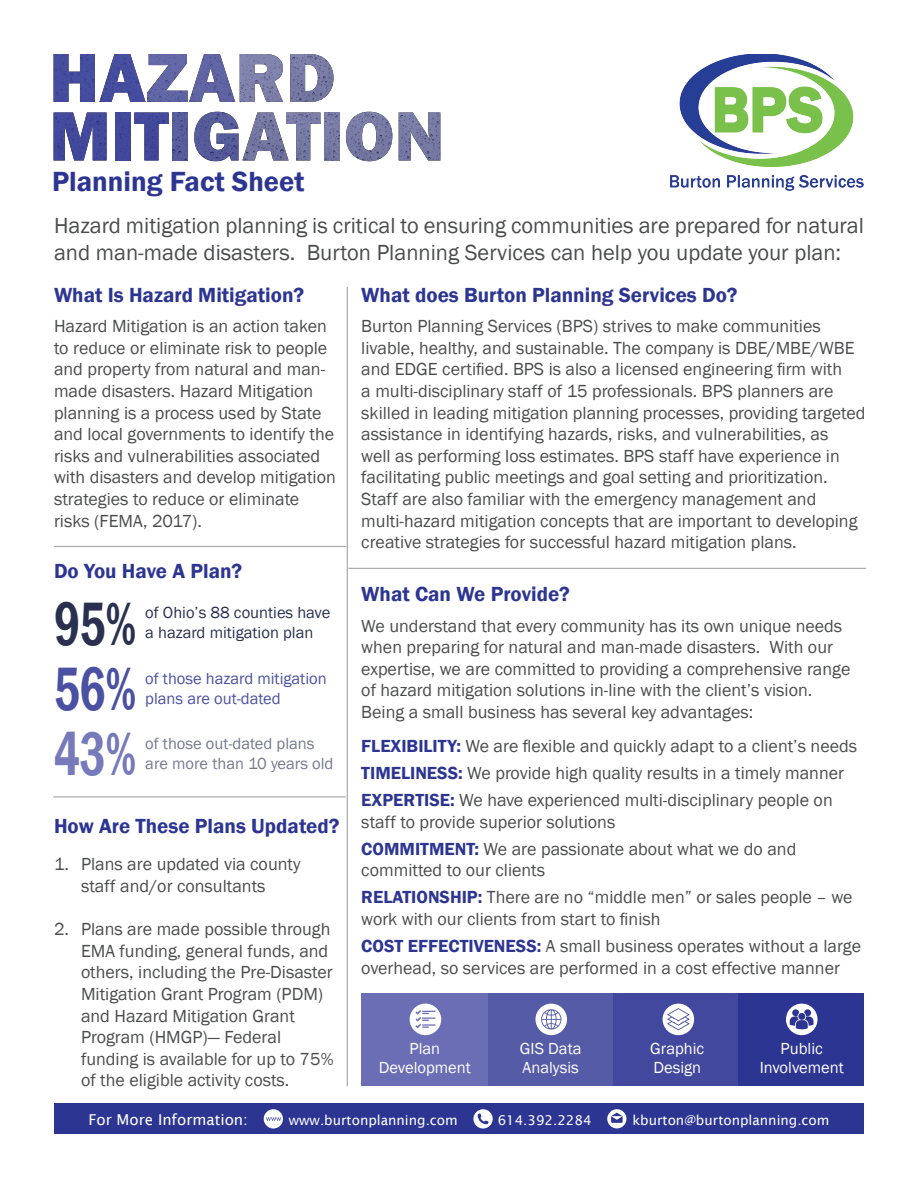
<style>
.page{position:relative;width:918px;height:1188px;background:#fff}
.page>*{position:absolute;margin:0;border:0;box-sizing:border-box;transform-origin:0 0}
.t1{font:600 63px "Franklin Gothic";color:#2a304f;scale:.7 1}
.t2{font:600 63px "Franklin Gothic";color:#4b51a2;scale:.7 1}
.t3{font:600 63px "Franklin Gothic";color:#7679ba;scale:.7 1}
.t4{font:600 28.5px "Franklin Gothic";color:#2d3593}
.t5{font:22.5px/27px "Franklin Gothic";color:#4b4c4d}
.t6{font:600 21px "Franklin Gothic";color:#2d3593}
.t7{font:18px/21.6px "Franklin Gothic";color:#4b4c4d}
.t8{font:16.5px/19.8px "Franklin Gothic";color:#fff;text-align:center}
.t9{font:16.5px/19.8px "Franklin Gothic";color:#2a304f}
.t10{font:16.5px "Franklin Gothic";color:#76798e}
.t11{font:16.5px "Franklin Gothic";color:#4b51a2}
.t12{font:15px "Lucida Sans";color:#fff}
.t13{font:13.5px "Lucida Sans";color:#fff}
.s1{font-weight:600;color:#2d3593}
</style>
<div class="page">
<svg style="left:54px;top:54px;width:186px;height:48px"></svg>
<img style="left:240px;top:54px;width:43px;height:48px">
<img style="left:290px;top:54px;width:44px;height:48px">
<img style="left:54px;top:112px;width:53px;height:48px">
<img style="left:115px;top:112px;width:15px;height:48px">
<img style="left:134px;top:112px;width:35px;height:48px">
<img style="left:173px;top:112px;width:15px;height:48px">
<svg style="left:194px;top:112px;width:117px;height:49px"></svg>
<img style="left:286px;top:112px;width:34px;height:48px">
<img style="left:325px;top:112px;width:15px;height:48px">
<img style="left:346px;top:112px;width:46px;height:49px">
<img style="left:399px;top:112px;width:41px;height:48px">
<hr style="left:347px;top:287px;width:1px;height:799px;background:#a8a9ad">
<hr style="left:54px;top:546px;width:292px;height:1px;background:#a8a9ad">
<hr style="left:53px;top:796px;width:293px;height:2px;background:#a8a9ad">
<img style="left:670px;top:54px;width:194px;height:137px">
<div style="left:54px;top:1104px;width:810px;height:30px;background:#2d3593"></div>
<svg style="left:473px;top:1109px;width:20px;height:20px"></svg>
<svg style="left:264px;top:1109px;width:19px;height:20px"></svg>
<svg style="left:607px;top:1109px;width:19px;height:19px"></svg>
<hr style="left:348px;top:568px;width:518px;height:1px;background:#a8a9ad">
<div style="left:362px;top:994px;width:126px;height:92px;background:#6b6eb4"></div>
<div style="left:488px;top:994px;width:125px;height:92px;background:#565ba8"></div>
<div style="left:613px;top:994px;width:126px;height:92px;background:#42489e"></div>
<div style="left:739px;top:994px;width:125px;height:92px;background:#2d3593"></div>
<div style="left:786px;top:1004px;width:32px;height:31px;background:#fff;border-radius:50%"></div>
<svg style="left:790px;top:1009px;width:24px;height:20px"></svg>
<div style="left:410px;top:1004px;width:31px;height:31px;background:#fff;border-radius:50%"></div>
<svg style="left:415px;top:1010px;width:20px;height:18px"></svg>
<div style="left:535px;top:1004px;width:32px;height:31px;background:#fff;border-radius:50%"></div>
<svg style="left:541px;top:1009px;width:20px;height:21px"></svg>
<div style="left:663px;top:1004px;width:31px;height:31px;background:#fff;border-radius:50%"></div>
<svg style="left:667px;top:1008px;width:23px;height:22px"></svg>
<h2 class="t4" style="left:52px;top:164px;width:254px">Planning Fact Sheet</h2>
<p class="t5" style="left:54px;top:213px;width:812px">Hazard mitigation planning is critical to ensuring communities are prepared for natural and man-made disasters. Burton Planning Services can help you update your plan:</p>
<p class="t6" style="left:54px;top:282px;width:252px">What Is Hazard Mitigation?</p>
<p class="t6" style="left:361px;top:282px;width:378px">What does Burton Planning Services Do?</p>
<p class="t7" style="left:54px;top:316px;width:283px">Hazard Mitigation is an action taken to reduce or eliminate risk to people and property from natural and man&shy;made disasters. Hazard Mitigation planning is a process used by State and local governments to identify the risks and vulnerabilities associated with disasters and develop mitigation strategies to reduce or eliminate risks (FEMA, 2017).</p>
<p class="t7" style="left:361px;top:316px;width:506px">Burton Planning Services (BPS) strives to make communities livable, healthy, and sustainable. The company is DBE/MBE/WBE and EDGE certified. BPS is also a licensed engineering firm with<br>a multi-disciplinary staff of 15 professionals. BPS planners are skilled in leading mitigation planning processes, providing targeted assistance in identifying hazards, risks, and vulnerabilities, as<br>well as performing loss estimates. BPS staff have experience in facilitating public meetings and goal setting and prioritization.<br>Staff are also familiar with the emergency management and multi-hazard mitigation concepts that are important to developing creative strategies for successful hazard mitigation plans.</p>
<p class="t6" style="left:54px;top:558px;width:190px">Do You Have A Plan?</p>
<p class="t6" style="left:361px;top:581px;width:210px">What Can We Provide?</p>
<h1 class="t1" style="left:54px;top:585px;width:119px">95%</h1>
<p class="t9" style="left:145px;top:603px;width:187px">of Ohio’s 88 counties have a hazard mitigation plan</p>
<p class="t11" style="left:145px;top:668px;width:183px">of those hazard mitigation</p>
<p class="t7" style="left:361px;top:615px;width:491px">We understand that every community has its own unique needs when preparing for natural and man-made disasters. With our expertise, we are committed to providing a comprehensive range of hazard mitigation solutions in-line with the client’s vision.<br>Being a small business has several key advantages:</p>
<p class="t7" style="left:361px;top:733px;width:497px;line-height:27px"><span class="s1">FLEXIBILITY:</span> We are flexible and quickly adapt to a client’s needs<br><span class="s1">TIMELINESS:</span> We provide high quality results in a timely manner<br><span class="s1">EXPERTISE:</span> We have experienced multi-disciplinary people on</p>
<p class="t7" style="left:361px;top:809px;width:437px;line-height:27px">staff to provide superior solutions<br><span class="s1">COMMITMENT:</span> We are passionate about what we do and</p>
<p class="t7" style="left:361px;top:857px;width:493px;line-height:27px">committed to our clients<br><span class="s1">RELATIONSHIP:</span> There are no “middle men” or sales people – we</p>
<p class="t7" style="left:361px;top:906px;width:501px;line-height:27px">work with our clients from start to finish<br><span class="s1">COST EFFECTIVENESS:</span> A small business operates without a large</p>
<p class="t7" style="left:361px;top:957px;width:480px">overhead, so services are performed in a cost effective manner</p>
<h1 class="t2" style="left:54px;top:650px;width:119px">56%</h1>
<p class="t11" style="left:145px;top:688px;width:137px">plans are out-dated</p>
<p class="t10" style="left:145px;top:733px;width:171px">of those out-dated plans</p>
<h1 class="t3" style="left:54px;top:715px;width:119px">43%</h1>
<p class="t10" style="left:145px;top:753px;width:190px">are more than 10 years old</p>
<p class="t6" style="left:54px;top:813px;width:287px">How Are These Plans Updated?</p>
<p class="t7" style="left:54px;top:854px;width:248px;text-align:center">1. Plans are updated via county staff and/or consultants</p>
<p class="t7" style="left:81px;top:919px;width:254px;text-indent:-27px">2. Plans are made possible through<br>EMA funding, general funds, and others, including the Pre-Disaster<br>Mitigation Grant Program (PDM) and Hazard Mitigation Grant<br>Program (HMGP)— Federal funding is available for up to 75% of the eligible activity costs.</p>
<p class="t12" style="left:89px;top:1111px;width:161px">For More Information:</p>
<p class="t8" style="left:379px;top:1038px;width:93px">Plan<br>Development</p>
<p class="t8" style="left:520px;top:1038px;width:63px;text-align:left">GIS Data<br>Analysis</p>
<p class="t8" style="left:650px;top:1038px;width:56px;text-align:left">Graphic<br>Design</p>
<p class="t8" style="left:760px;top:1038px;width:86px">Public<br>Involvement</p>
<p class="t13" style="left:289px;top:1112px;width:171px">www.burtonplanning.com</p>
<p class="t13" style="left:498px;top:1112px;width:95px">614.392.2284</p>
<p class="t13" style="left:632px;top:1112px;width:199px">kburton@burtonplanning.com</p>
</div>
